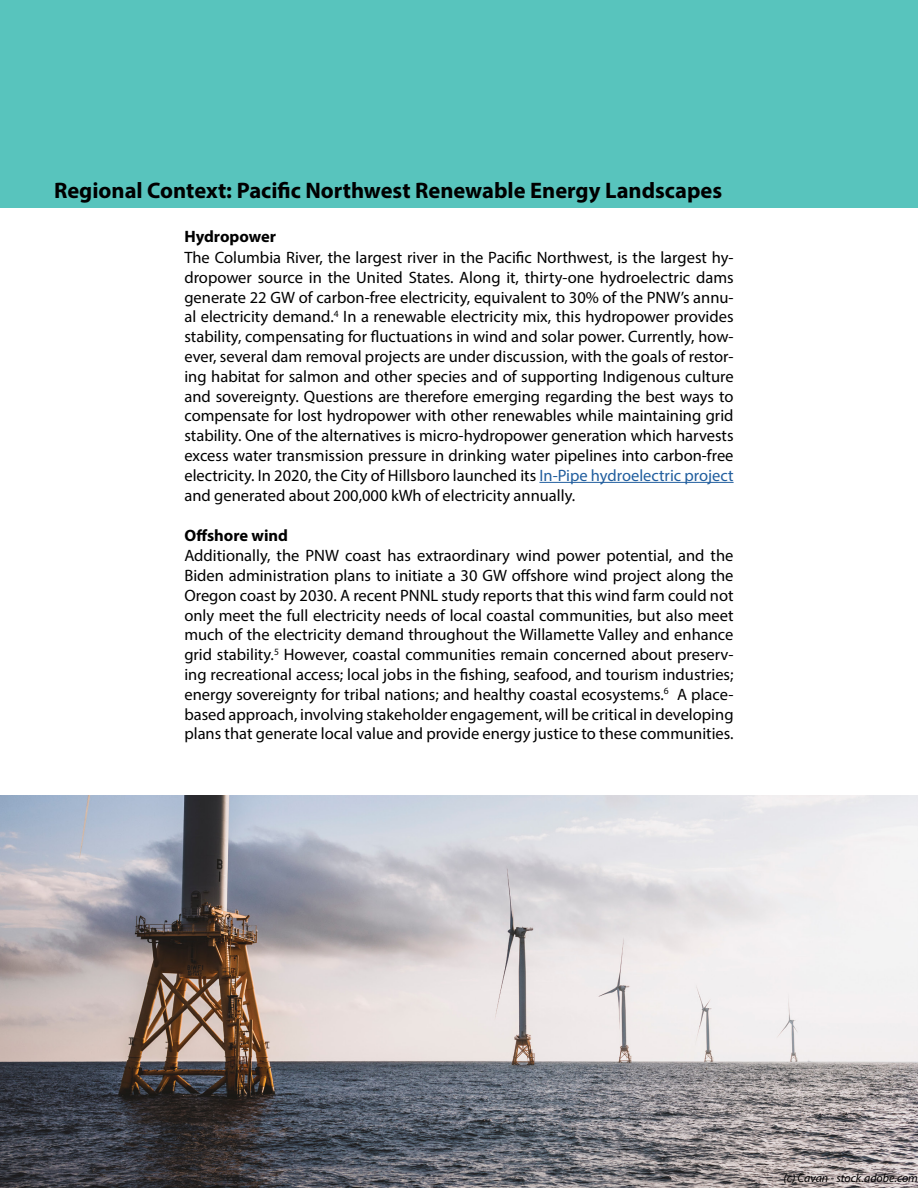
<style>
.page{position:relative;width:918px;height:1188px;background:#fff}
.page>*{position:absolute;margin:0;border:0;box-sizing:border-box;transform-origin:0 0}
.t1{font:700 22.5px "Myriad Pro";color:#000}
.t2{font:16.5px/19.8px "Myriad Pro";color:#000;text-align:justify}
.t3{font:700 16.5px "Myriad Pro";color:#000}
.t4{font:italic 12px "Myriad Pro";color:#000}
.s1{color:#215e9e}
</style>
<div class="page">
<div style="left:0;top:0;width:918px;height:208px;background:#58c4bd"></div>
<hr style="left:539px;top:482px;width:195px;height:1px;background:#215e9e">
<img style="left:0;top:796px;width:918px;height:392px">
<h1 class="t1" style="left:54px;top:176px;width:670px">Regional Context: Pacific Northwest Renewable Energy Landscapes</h1>
<p class="t3" style="left:184px;top:226px;width:93px">Hydropower</p>
<p class="t2" style="left:184px;top:247px;width:551px">The Columbia River, the largest river in the Pacific Northwest, is the largest hy&shy;dropower source in the United States. Along it, thirty-one hydroelectric dams generate 22 GW of carbon-free electricity, equivalent to 30% of the PNW’s annu&shy;al electricity demand.<sup>4</sup> In a renewable electricity mix, this hydropower provides stability, compensating for fluctuations in wind and solar power. Currently, how&shy;ever, several dam removal projects are under discussion, with the goals of restor&shy;ing habitat for salmon and other species and of supporting Indigenous culture and sovereignty. Questions are therefore emerging regarding the best ways to compensate for lost hydropower with other renewables while maintaining grid stability. One of the alternatives is micro-hydropower generation which harvests excess water transmission pressure in drinking water pipelines into carbon-free electricity. In 2020, the City of Hillsboro launched its <span class="s1">In-Pipe hydroelectric project </span>and generated about 200,000 kWh of electricity annually.</p>
<p class="t3" style="left:184px;top:524px;width:105px">Offshore wind</p>
<p class="t2" style="left:184px;top:546px;width:551px">Additionally, the PNW coast has extraordinary wind power potential, and the Biden administration plans to initiate a 30 GW offshore wind project along the Oregon coast by 2030. A recent PNNL study reports that this wind farm could not only meet the full electricity needs of local coastal communities, but also meet much of the electricity demand throughout the Willamette Valley and enhance grid stability.<sup>5</sup> However, coastal communities remain concerned about preserv&shy;ing recreational access; local jobs in the fishing, seafood, and tourism industries; energy sovereignty for tribal nations; and healthy coastal ecosystems.<sup>6</sup> A place&shy;based approach, involving stakeholder engagement, will be critical in developing plans that generate local value and provide energy justice to these communities.</p>
<p class="t4" style="left:784px;top:1170px;width:136px">(c) Cavan - stock.adobe.com</p>
</div>
